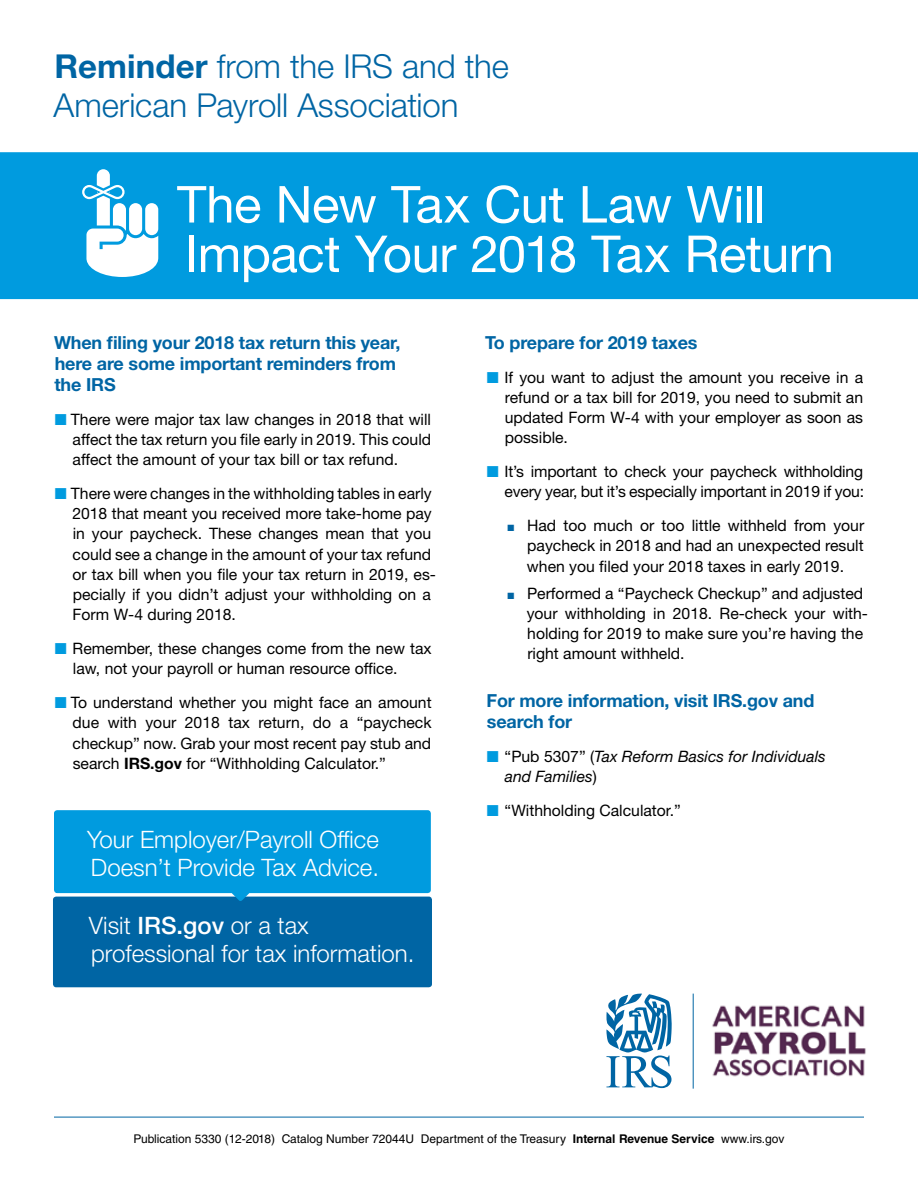
<style>
.page{position:relative;width:918px;height:1188px;background:#fff}
.page>*{position:absolute;margin:0;border:0;box-sizing:border-box;transform-origin:0 0}
.t1{font:51px/49.5px "Helvetica Neue LT Std";letter-spacing:-.01em;color:#fff}
.t2{font:300 33px/39px "Helvetica Neue LT Std";letter-spacing:-.005em;color:#0065a4}
.t3{font:300 24px/28.5px "Helvetica Neue LT Std";color:#fff}
.t4{font:700 18px/21px "Helvetica Neue LT Std";letter-spacing:-.01em;color:#0065a4}
.t5{font:15.75px/20.2px "Helvetica Neue LT Std";color:#000;text-align:justify}
.t6{font:italic 15.75px/20.2px "Helvetica Neue LT Std";color:#000}
.t7{font:12px "Helvetica LT Std";color:#000}
.s1{font-weight:700}
.s2{color:#009bdf}
.s3{font-weight:500}
.s4{color:#0065a4}
.s5{font-style:normal}
</style>
<div class="page">
<div style="left:0;top:152px;width:918px;height:147px;background:#009bdf"></div>
<svg style="left:606px;top:993px;width:66px;height:95px"></svg>
<svg style="left:82px;top:169px;width:76px;height:108px"></svg>
<hr style="left:693px;top:994px;width:1px;height:95px;background:#0065a4">
<img style="left:712px;top:1005px;width:154px;height:72px">
<hr style="left:54px;top:1117px;width:810px;height:1px;background:#0065a4">
<div style="left:53px;top:897px;width:379px;height:90px;background:#0065a4;border-radius:3px"></div>
<svg style="left:54px;top:810px;width:377px;height:91px;background:#0a9cdd"></svg>
<h2 class="t2" style="left:54px;top:46px;width:457px"><span class="s1">Reminder</span> from the IRS and the<br>American Payroll Association</h2>
<h1 class="t1" style="left:177px;top:179px;width:658px">The New Tax Cut Law Will<br>Impact Your 2018 Tax Return</h1>
<p class="t4" style="left:54px;top:331px;width:348px">When filing your 2018 tax return this year, here are some important reminders from the IRS</p>
<p class="t5" style="left:73px;top:409px;width:360px;text-indent:-18px"><span class="s2">■</span> There were major tax law changes in 2018 that will affect the tax return you file early in 2019. This could affect the amount of your tax bill or tax refund.</p>
<p class="t5" style="left:72px;top:483px;width:365px;text-align:left;text-indent:-18px"><span class="s2">■</span> There were changes in the withholding tables in early 2018 that meant you received more take-home pay in your paycheck. These changes mean that you could see a change in the amount of your tax refund or tax bill when you file your tax return in 2019, es&shy;pecially if you didn’t adjust your withholding on a Form W-4 during 2018.</p>
<p class="t5" style="left:73px;top:638px;width:360px;text-indent:-18px"><span class="s2">■</span> Remember, these changes come from the new tax law, not your payroll or human resource office.</p>
<p class="t5" style="left:73px;top:692px;width:361px;text-indent:-18px"><span class="s2">■</span> To understand whether you might face an amount due with your 2018 tax return, do a “paycheck checkup” now. Grab your most recent pay stub and search <span class="s1">IRS.gov</span> for “Withholding Calculator.”</p>
<h3 class="t3" style="left:87px;top:824px;width:293px">Your Employer/Payroll Office<br>Doesn’t Provide Tax Advice.</h3>
<h3 class="t3" style="left:89px;top:911px;width:327px">Visit <span class="s3">IRS.gov</span> or a tax professional for tax information.</h3>
<p class="t4" style="left:485px;top:331px;width:214px">To prepare for 2019 taxes</p>
<p class="t5" style="left:505px;top:367px;width:360px;text-indent:-18px"><span class="s2">■</span> If you want to adjust the amount you receive in a refund or a tax bill for 2019, you need to submit an updated Form W-4 with your employer as soon as possible.</p>
<p class="t5" style="left:487px;top:461px;width:379px;text-align:right"><span class="s2">■</span> It’s important to check your paycheck withholding every year, but it’s especially important in 2019 if you:</p>
<p class="t5" style="left:527px;top:515px;width:339px;text-indent:-19px"><span class="s4">■</span> Had too much or too little withheld from your paycheck in 2018 and had an unexpected result when you filed your 2018 taxes in early 2019.</p>
<p class="t5" style="left:527px;top:583px;width:343px;text-align:left;text-indent:-19px"><span class="s4">■</span> Performed a “Paycheck Checkup” and adjusted your withholding in 2018. Re-check your with&shy;holding for 2019 to make sure you’re having the right amount withheld.</p>
<p class="t4" style="left:487px;top:690px;width:329px">For more information, visit IRS.gov and search for</p>
<p class="t6" style="left:505px;top:746px;width:322px;text-indent:-18px"><span class="s2">■</span> <span class="s5">“Pub 5307” (</span>Tax Reform Basics for Individuals and Families<span class="s5">)</span></p>
<p class="t5" style="left:487px;top:800px;width:196px"><span class="s2">■</span> “Withholding Calculator.”</p>
<p class="t7" style="left:134px;top:1131px;width:652px">Publication 5330 (12-2018) Catalog Number 72044U Department of the Treasury <span class="s1">Internal Revenue Service</span> www.irs.gov</p>
</div>
